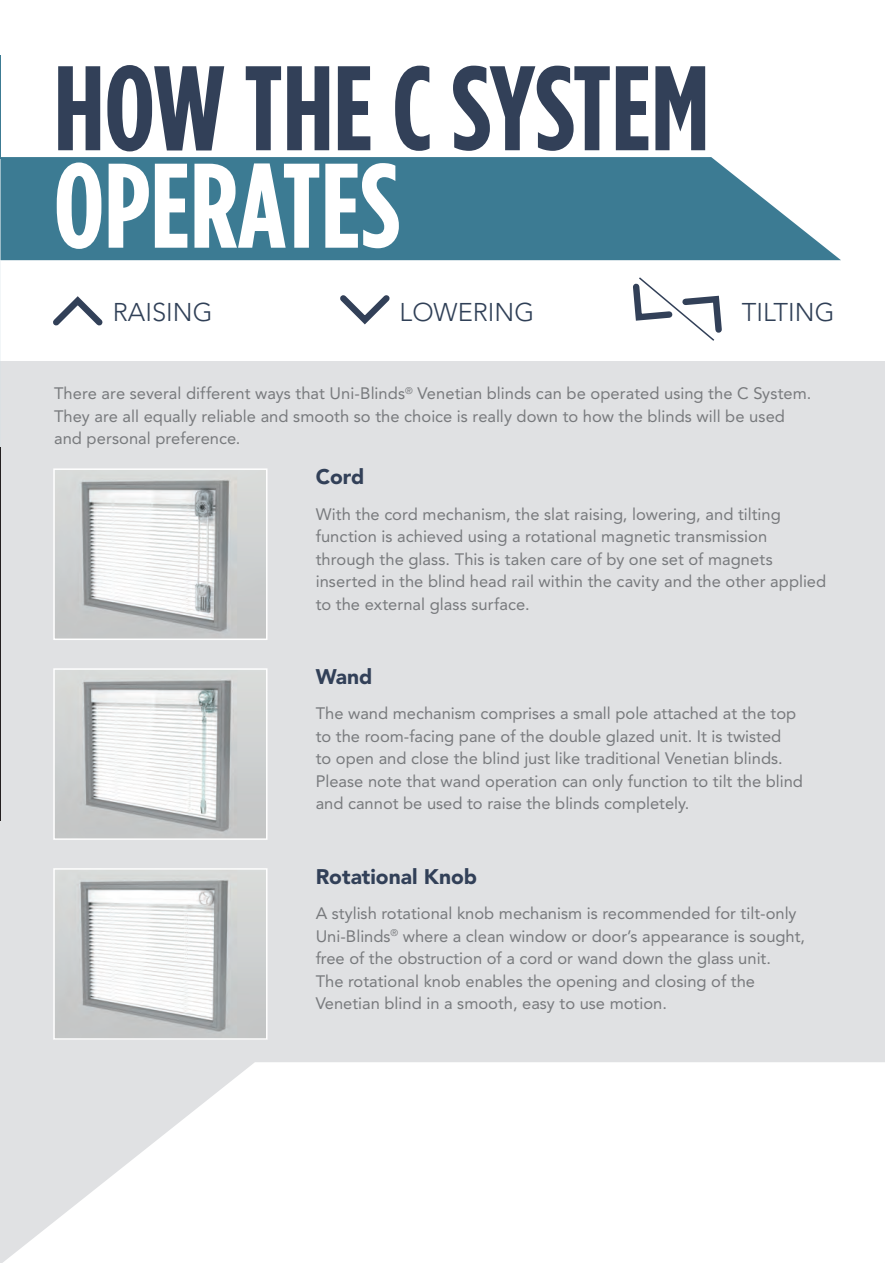
<style>
.page{position:relative;width:885px;height:1263px;background:#fff}
.page>*{position:absolute;margin:0;border:0;box-sizing:border-box;transform-origin:0 0}
.t1{font:700 120px "Gotham Condensed";color:#324058}
.t2{font:700 120px "Gotham Condensed";color:#fff}
.t3{font:300 25.5px "Avenir LT Std";color:#304057}
.t4{font:900 21px "Avenir LT Std";color:#324058}
.t5{font:16.5px/22.5px "Avenir LT Std";color:#787a7d}
</style>
<div class="page">
<div style="left:0;top:361px;width:884px;height:902px;background:#e0e1e3"></div>
<hr style="left:0;top:447px;width:1px;height:374px;background:#231f20">
<hr style="left:0;top:56px;width:1px;height:103px;background:#3c7b93">
<svg style="left:3px;top:1062px;width:881px;height:201px;background:#fafafb"></svg>
<svg style="left:0;top:157px;width:840px;height:103px;background:#4b859b"></svg>
<svg style="left:340px;top:295px;width:50px;height:30px"></svg>
<svg style="left:53px;top:296px;width:50px;height:30px"></svg>
<svg style="left:633px;top:277px;width:89px;height:64px"></svg>
<img style="left:56px;top:474px;width:208px;height:163px">
<div style="left:53px;top:468px;width:214px;height:172px;border:2px solid #fff"></div>
<img style="left:56px;top:671px;width:208px;height:166px">
<div style="left:53px;top:668px;width:214px;height:172px;border:2px solid #fff"></div>
<img style="left:56px;top:871px;width:208px;height:166px">
<div style="left:53px;top:868px;width:214px;height:172px;border:2px solid #fff"></div>
<h1 class="t1" style="left:54px;top:41px;width:657px">HOW THE C SYSTEM</h1>
<h1 class="t2" style="left:54px;top:138px;width:347px">OPERATES</h1>
<h2 class="t3" style="left:113px;top:297px;width:101px">RAISING</h2>
<h2 class="t3" style="left:399px;top:297px;width:136px">LOWERING</h2>
<h2 class="t3" style="left:741px;top:297px;width:94px">TILTING</h2>
<p class="t5" style="left:54px;top:383px;width:758px">There are several different ways that Uni-Blinds<sup>®</sup> Venetian blinds can be operated using the C System.<br>They are all equally reliable and smooth so the choice is really down to how the blinds will be used and personal preference.</p>
<p class="t4" style="left:315px;top:464px;width:50px">Cord</p>
<p class="t5" style="left:315px;top:503px;width:512px">With the cord mechanism, the slat raising, lowering, and tilting function is achieved using a rotational magnetic transmission through the glass. This is taken care of by one set of magnets inserted in the blind head rail within the cavity and the other applied to the external glass surface.</p>
<p class="t4" style="left:315px;top:664px;width:58px">Wand</p>
<p class="t5" style="left:315px;top:703px;width:489px">The wand mechanism comprises a small pole attached at the top to the room-facing pane of the double glazed unit. It is twisted<br>to open and close the blind just like traditional Venetian blinds.<br>Please note that wand operation can only function to tilt the blind and cannot be used to raise the blinds completely.</p>
<p class="t4" style="left:315px;top:864px;width:163px">Rotational Knob</p>
<p class="t5" style="left:315px;top:902px;width:491px">A stylish rotational knob mechanism is recommended for tilt-only Uni-Blinds<sup>®</sup> where a clean window or door’s appearance is sought, free of the obstruction of a cord or wand down the glass unit.<br>The rotational knob enables the opening and closing of the Venetian blind in a smooth, easy to use motion.</p>
</div>
